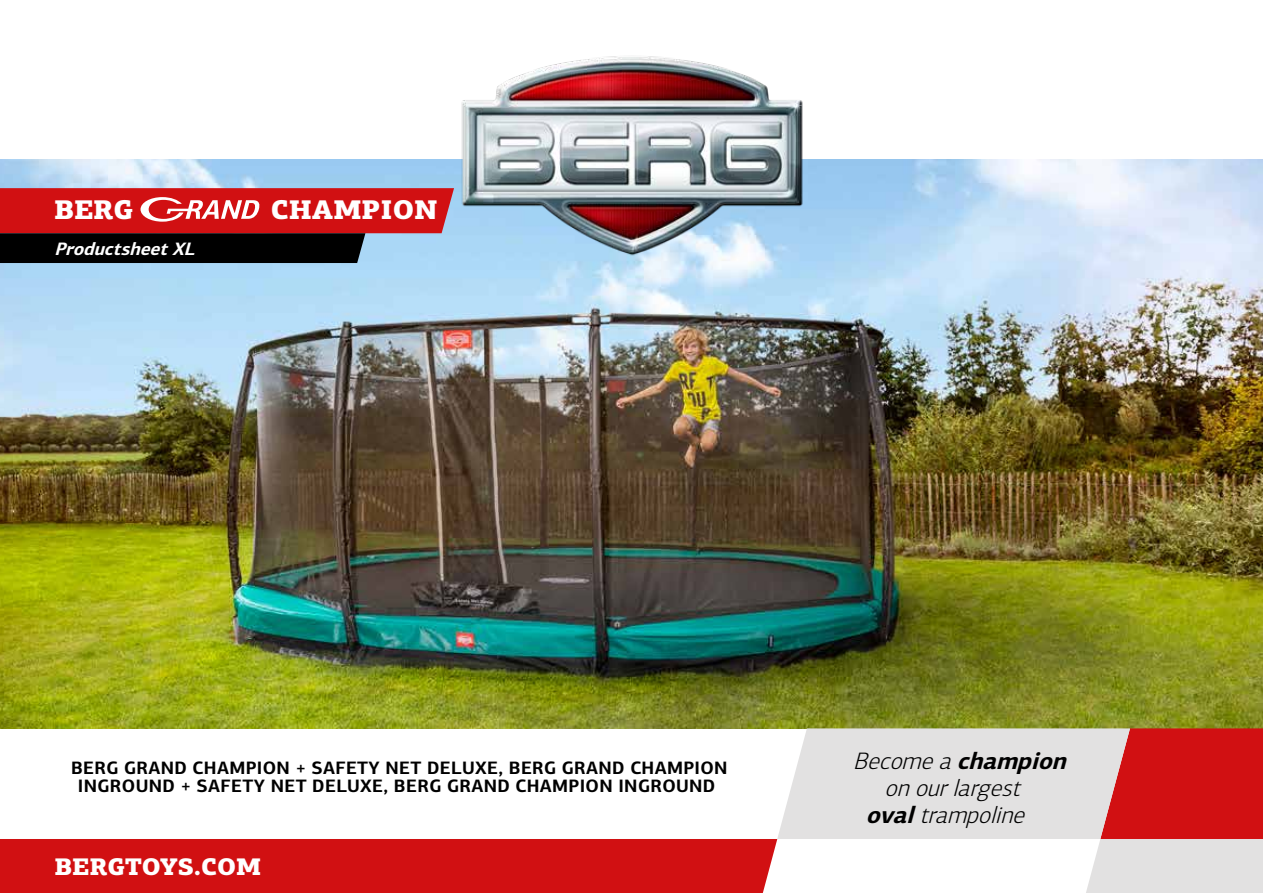
<style>
.page{position:relative;width:1263px;height:893px;background:#fff}
.page>*{position:absolute;margin:0;border:0;box-sizing:border-box;transform-origin:0 0}
.t1{font:900 27px "PF Centro Slab Pro";color:#fff}
.t2{font:italic 300 24px "PF Centro Sans Pro";color:#000}
.t3{font:italic 700 24px "PF Centro Sans Pro";color:#000}
.t4{font:900 24px "PF Centro Slab Pro";color:#fff}
.t5{font:700 18px/18px "PF Centro Sans Pro";letter-spacing:.02em;color:#000;text-align:center}
.t6{font:italic 700 18px "PF Centro Sans Pro";color:#fff}
.s1{font-weight:300}
.s2{font-weight:700}
</style>
<div class="page">
<img style="left:0;top:159px;width:1263px;height:569px">
<img style="left:415px;top:56px;width:433px;height:208px">
<svg style="left:0;top:728px;width:1263px;height:165px"></svg>
<svg style="left:0;top:188px;width:454px;height:75px;background:#8c2428"></svg>
<h1 class="t1" style="left:54px;top:192px;width:81px">BERG</h1>
<h1 class="t1" style="left:271px;top:192px;width:169px">CHAMPION</h1>
<p class="t6" style="left:55px;top:237px;width:147px">ProductsheetXL</p>
<p class="t5" style="left:71px;top:759px;width:658px">BERG GRAND CHAMPION + SAFETY NET DELUXE, BERG GRAND CHAMPION<br>INGROUND + SAFETY NET DELUXE, BERG GRAND CHAMPION INGROUND</p>
<h2 class="t4" style="left:55px;top:850px;width:208px">BERGTOYS.COM</h2>
<h2 class="t3" style="left:853px;top:745px;width:222px"><span class="s1">Becomea</span>champion</h2>
<h2 class="t2" style="left:885px;top:774px;width:144px">onourlargest</h2>
<h2 class="t2" style="left:866px;top:801px;width:167px"><span class="s2">oval</span>trampoline</h2>
</div>
